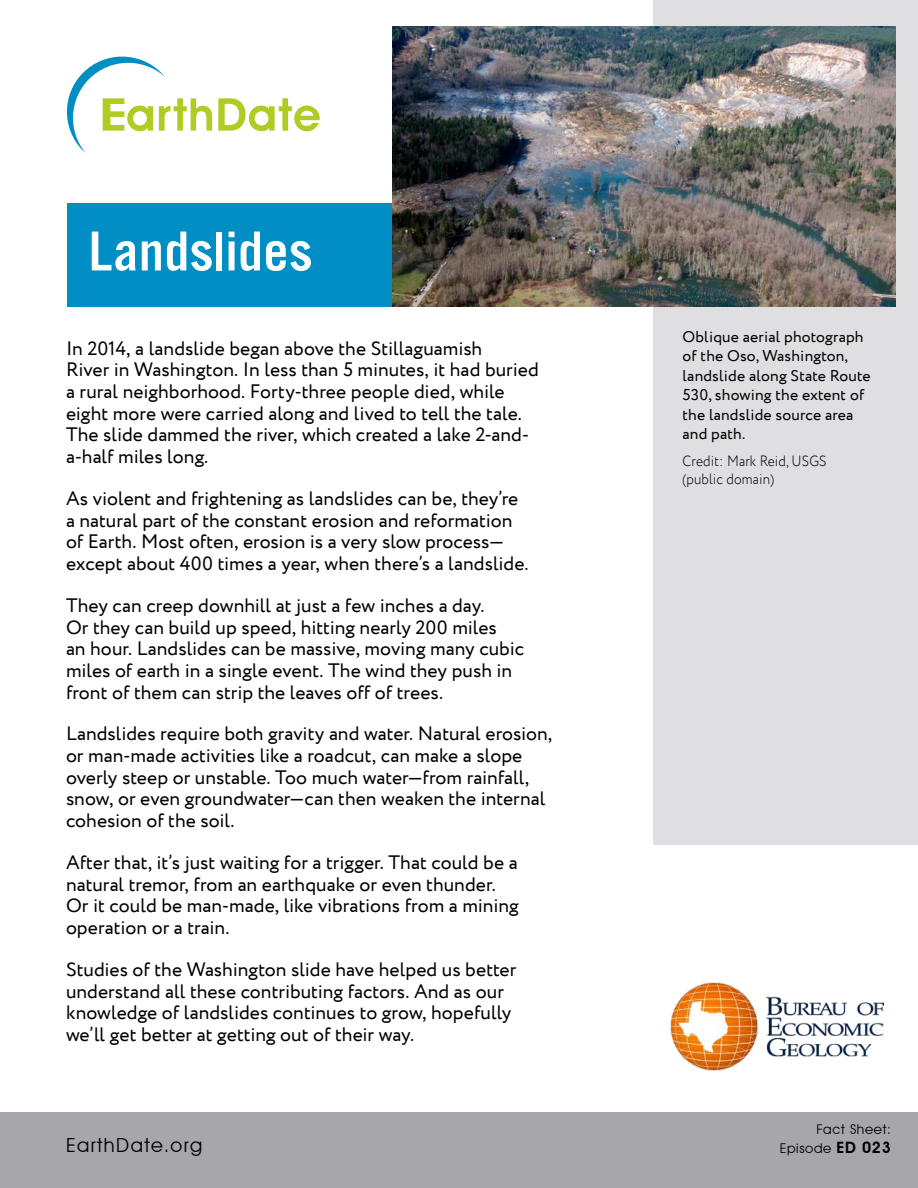
<style>
.page{position:relative;width:918px;height:1188px;background:#fff}
.page>*{position:absolute;margin:0;border:0;box-sizing:border-box;transform-origin:0 0}
.t1{font:58.35px "Alternate Got No 3 D";letter-spacing:.01em;color:#fff;scale:1.1 1}
.t2{font:19.5px/21.6px "Circe";color:#000}
.t3{font:19.5px "Avant Garde IT Cby BT";letter-spacing:.075em;color:#000}
.t4{font:15.75px/19.5px "Circe";letter-spacing:.01em;color:#000}
.t5{font:300 15px/18px "Circe";letter-spacing:.01em;color:#000;scale:.9 1}
.t6{font:13.5px/18.9px "Avant Garde IT Cby BT";letter-spacing:.05em;color:#000;text-align:right}
.s1{font-weight:600;font-size:15.75px}
</style>
<div class="page">
<div style="left:68px;top:203px;width:586px;height:104px;background:#008ec4"></div>
<div style="left:653px;top:0;width:265px;height:845px;background:#dfdfe1"></div>
<svg style="left:67px;top:56px;width:145px;height:97px"></svg>
<svg style="left:218px;top:98px;width:102px;height:33px"></svg>
<img style="left:671px;top:983px;width:213px;height:88px">
<div style="left:0;top:1112px;width:918px;height:76px;background:#a6a6ab"></div>
<img style="left:392px;top:27px;width:504px;height:280px">
<h1 class="t1" style="left:88px;top:221px;width:205px">Landslides</h1>
<p class="t2" style="left:66px;top:338px;width:474px">In 2014, a landslide began above the Stillaguamish<br>River in Washington. In less than 5 minutes, it had buried a rural neighborhood. Forty-three people died, while eight more were carried along and lived to tell the tale.<br>The slide dammed the river, which created a lake 2-and&shy;a-half miles long.</p>
<p class="t2" style="left:66px;top:488px;width:464px">As violent and frightening as landslides can be, they’re a natural part of the constant erosion and reformation of Earth. Most often, erosion is a very slow process— except about 400 times a year, when there’s a landslide.</p>
<p class="t2" style="left:66px;top:595px;width:460px">They can creep downhill at just a few inches a day.<br>Or they can build up speed, hitting nearly 200 miles<br>an hour. Landslides can be massive, moving many cubic miles of earth in a single event. The wind they push in front of them can strip the leaves off of trees.</p>
<p class="t2" style="left:66px;top:724px;width:488px">Landslides require both gravity and water. Natural erosion, or man-made activities like a roadcut, can make a slope overly steep or unstable. Too much water—from rainfall, snow, or even groundwater—can then weaken the internal cohesion of the soil.</p>
<p class="t2" style="left:66px;top:852px;width:454px">After that, it’s just waiting for a trigger. That could be a natural tremor, from an earthquake or even thunder.<br>Or it could be man-made, like vibrations from a mining operation or a train.</p>
<p class="t2" style="left:66px;top:959px;width:452px">Studies of the Washington slide have helped us better understand all these contributing factors. And as our knowledge of landslides continues to grow, hopefully we’ll get better at getting out of their way.</p>
<p class="t3" style="left:66px;top:1134px;width:138px">EarthDate.org</p>
<p class="t4" style="left:683px;top:327px;width:190px">Oblique aerial photograph of the Oso, Washington, landslide along State Route<br>530, showing the extent of the landslide source area and path.</p>
<p class="t5" style="left:683px;top:452px;width:162px">Credit: Mark Reid, USGS (public domain)</p>
<p class="t6" style="left:780px;top:1120px;width:113px">Fact Sheet:<br>Episode <span class="s1">ED 023</span></p>
</div>
